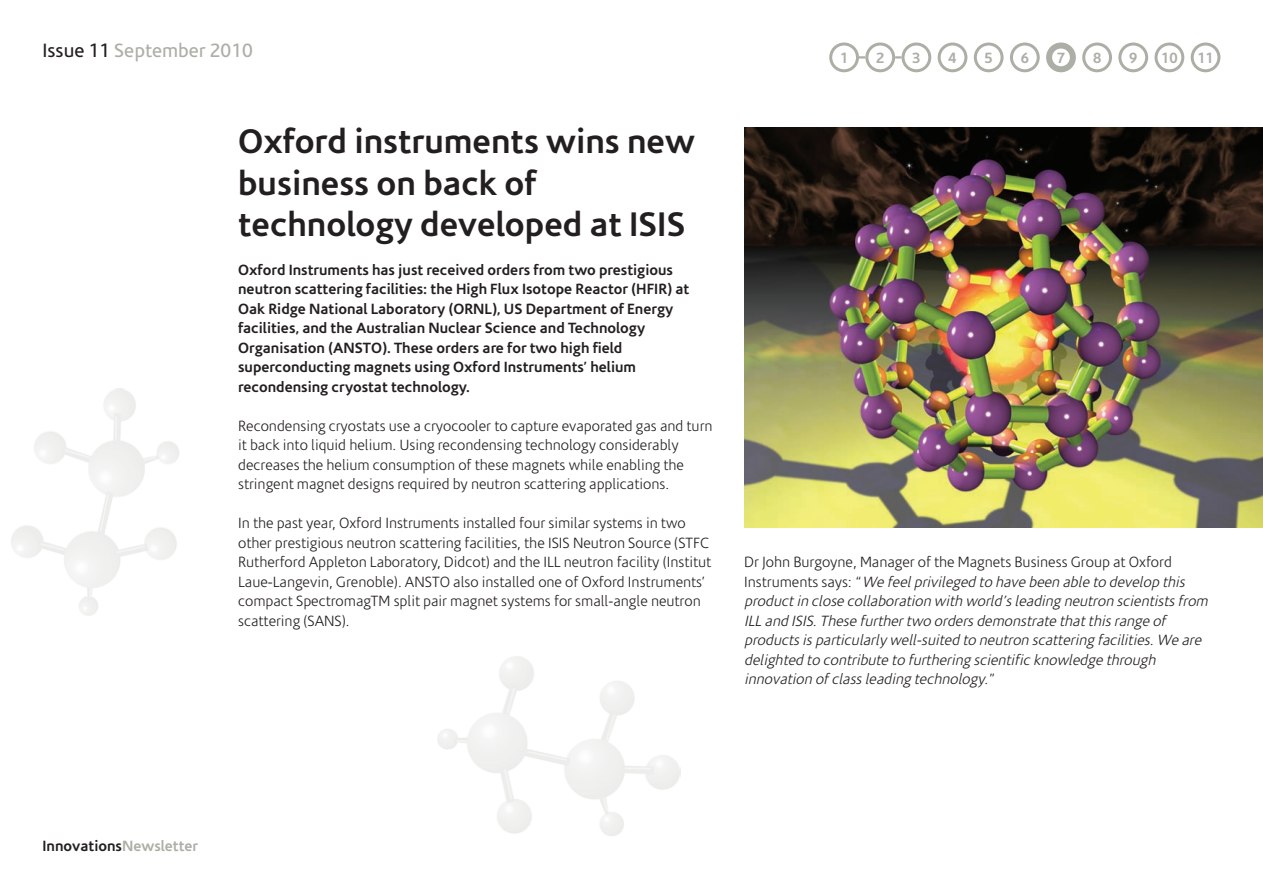
<style>
.page{position:relative;width:1263px;height:893px;background:#fff}
.page>*{position:absolute;margin:0;border:0;box-sizing:border-box;transform-origin:0 0}
.t1{font:700 34.5px/41.4px "Corisande";color:#231f20}
.t2{font:19.5px "Corisande";color:#acafa6}
.t3{font:300 15px/19.5px "Corisande";color:#231f20}
.t4{font:italic 300 15px/19.5px "Corisande";color:#231f20}
.t5{font:700 15px/19.5px "Corisande";color:#231f20}
.t6{font:700 15px "Corisande";color:#acafa6}
.s1{color:#231f20}
.s2{font-style:normal}
.s3{color:#acafa6}
</style>
<div class="page">
<img style="left:744px;top:128px;width:519px;height:399px">
<svg style="left:938px;top:43px;width:29px;height:29px"></svg>
<svg style="left:974px;top:43px;width:29px;height:29px"></svg>
<svg style="left:1010px;top:43px;width:30px;height:29px"></svg>
<svg style="left:1082px;top:43px;width:30px;height:29px"></svg>
<svg style="left:1118px;top:43px;width:30px;height:29px"></svg>
<svg style="left:1154px;top:43px;width:30px;height:29px"></svg>
<svg style="left:1191px;top:43px;width:29px;height:29px"></svg>
<svg style="left:1046px;top:43px;width:30px;height:29px"></svg>
<svg style="left:829px;top:43px;width:102px;height:29px"></svg>
<h2 class="t2" style="left:43px;top:43px;width:212px"><span class="s1">Issue 11</span> September 2010</h2>
<h1 class="t1" style="left:238px;top:124px;width:458px">Oxford instruments wins new business on back of technology developed at ISIS</h1>
<p class="t5" style="left:238px;top:261px;width:453px">Oxford Instruments has just received orders from two prestigious neutron scattering facilities: the High Flux Isotope Reactor (HFIR) at Oak Ridge National Laboratory (ORNL), US Department of Energy facilities, and the Australian Nuclear Science and Technology Organisation (ANSTO). These orders are for two high field superconducting magnets using Oxford Instruments’ helium recondensing cryostat technology.</p>
<p class="t3" style="left:238px;top:417px;width:476px">Recondensing cryostats use a cryocooler to capture evaporated gas and turn it back into liquid helium. Using recondensing technology considerably decreases the helium consumption of these magnets while enabling the stringent magnet designs required by neutron scattering applications.</p>
<p class="t3" style="left:238px;top:515px;width:475px">In the past year, Oxford Instruments installed four similar systems in two other prestigious neutron scattering facilities, the ISIS Neutron Source (STFC Rutherford Appleton Laboratory, Didcot) and the ILL neutron facility (Institut Laue-Langevin, Grenoble). ANSTO also installed one of Oxford Instruments’ compact SpectromagTM split pair magnet systems for small-angle neutron scattering (SANS).</p>
<p class="t6" style="left:840px;top:52px;width:10px">1</p>
<p class="t6" style="left:876px;top:52px;width:10px">2</p>
<p class="t6" style="left:912px;top:52px;width:10px">3</p>
<p class="t6" style="left:948px;top:52px;width:10px">4</p>
<p class="t6" style="left:984px;top:52px;width:10px">5</p>
<p class="t6" style="left:1021px;top:52px;width:10px">6</p>
<p class="t6" style="left:1057px;top:52px;width:10px">7</p>
<p class="t6" style="left:1093px;top:52px;width:10px">8</p>
<p class="t6" style="left:1129px;top:52px;width:10px">9</p>
<p class="t6" style="left:1161px;top:52px;width:18px">10</p>
<p class="t6" style="left:1197px;top:52px;width:18px">11</p>
<p class="t4" style="left:744px;top:553px;width:468px"><span class="s2">Dr John Burgoyne, Manager of the Magnets Business Group at Oxford<br>I n s t r u m e n t s s a y s : “</span> We feelprivileged to have been able to develop this productin close collaboration with world’s leading neutron scientists from ILL and ISIS.These furthertwo orders demonstrate thatthis range of products is particularly well-suited to neutron scattering facilities.We are delighted to contribute to furthering scientific knowledge through innovation of class leading technology<span class="s2">. ”</span></p>
<p class="t5" style="left:43px;top:837px;width:157px">Innovations<span class="s3">Newsletter</span></p>
</div>
